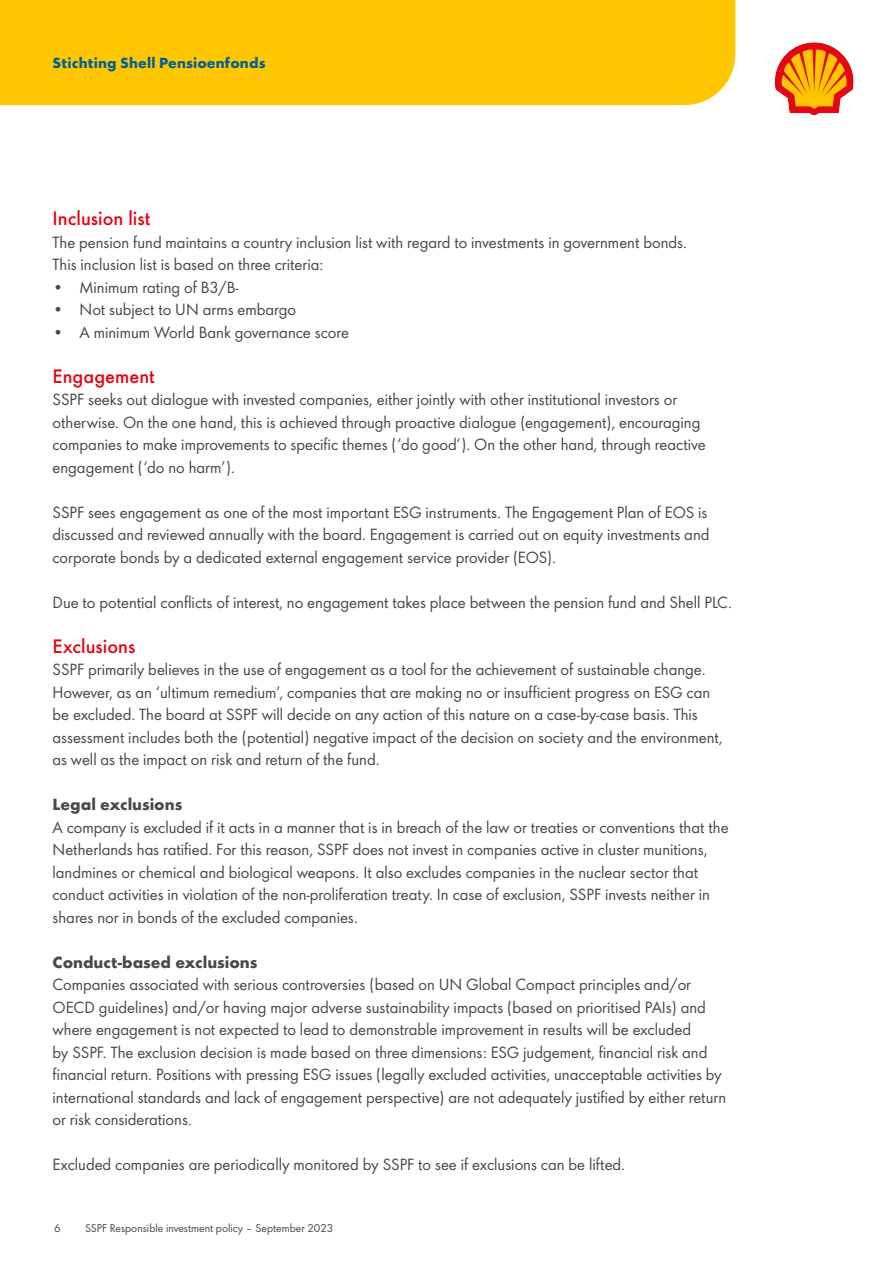
<style>
.page{position:relative;width:893px;height:1263px;background:#fff}
.page>*{position:absolute;margin:0;border:0;box-sizing:border-box;transform-origin:0 0}
.t1{font:500 18px "Shell";color:#e30613}
.t2{font:15px/22.5px "Shell";color:#494949}
.t3{font:700 15px "Shell";color:#494949}
.t4{font:700 13.5px "Shell";letter-spacing:.01em;color:#006097}
.t5{font:10.5px "Shell";color:#494949}
</style>
<div class="page">
<div style="left:0;top:0;width:735px;height:105px;background:#ffc700"></div>
<svg style="left:774px;top:42px;width:80px;height:74px"></svg>
<p class="t4" style="left:53px;top:52px;width:214px">Stichting Shell Pensioenfonds</p>
<p class="t1" style="left:53px;top:203px;width:99px">Inclusion list</p>
<p class="t2" style="left:53px;top:230px;width:636px">The pension fund maintains a country inclusion list with regard to investments in government bonds.<br>This inclusion list is based on three criteria:</p>
<p class="t2" style="left:53px;top:275px;width:188px">• Minimum rating of B3/B-</p>
<p class="t2" style="left:53px;top:297px;width:245px">• Not subject to UN arms embargo</p>
<p class="t2" style="left:53px;top:320px;width:298px">• A minimum World Bank governance score</p>
<p class="t1" style="left:53px;top:361px;width:104px">Engagement</p>
<p class="t2" style="left:53px;top:387px;width:655px">SSPF seeks out dialogue with invested companies, either jointly with other institutional investors or otherwise. On the one hand, this is achieved through proactive dialogue (engagement), encouraging companies to make improvements to specific themes (‘do good’). On the other hand, through reactive engagement (‘do no harm’).</p>
<p class="t2" style="left:53px;top:500px;width:658px">SSPF sees engagement as one of the most important ESG instruments. The Engagement Plan of EOS is discussed and reviewed annually with the board. Engagement is carried out on equity investments and corporate bonds by a dedicated external engagement service provider (EOS).</p>
<p class="t2" style="left:53px;top:590px;width:681px">Due to potential conflicts of interest, no engagement takes place between the pension fund and Shell PLC.</p>
<p class="t1" style="left:53px;top:631px;width:84px">Exclusions</p>
<p class="t2" style="left:53px;top:657px;width:672px">SSPF primarily believes in the use of engagement as a tool for the achievement of sustainable change.<br>However, as an ‘ultimum remedium’, companies that are making no or insufficient progress on ESG can be excluded. The board at SSPF will decide on any action of this nature on a case-by-case basis. This assessment includes both the (potential) negative impact of the decision on society and the environment, as well as the impact on risk and return of the fund.</p>
<p class="t3" style="left:53px;top:792px;width:131px">Legal exclusions</p>
<p class="t2" style="left:53px;top:815px;width:678px">A company is excluded if it acts in a manner that is in breach of the law or treaties or conventions that the Netherlands has ratified. For this reason, SSPF does not invest in companies active in cluster munitions, landmines or chemical and biological weapons. It also excludes companies in the nuclear sector that conduct activities in violation of the non-proliferation treaty. In case of exclusion, SSPF invests neither in shares nor in bonds of the excluded companies.</p>
<p class="t3" style="left:53px;top:949px;width:207px">Conduct-based exclusions</p>
<p class="t2" style="left:53px;top:972px;width:675px">Companies associated with serious controversies (based on UN Global Compact principles and/or OECD guidelines) and/or having major adverse sustainability impacts (based on prioritised PAIs) and where engagement is not expected to lead to demonstrable improvement in results will be excluded<br>by SSPF. The exclusion decision is made based on three dimensions: ESG judgement, financial risk and financial return. Positions with pressing ESG issues (legally excluded activities, unacceptable activities by international standards and lack of engagement perspective) are not adequately justified by either return or risk considerations.</p>
<p class="t2" style="left:53px;top:1152px;width:574px">Excluded companies are periodically monitored by SSPF to see if exclusions can be lifted.</p>
<p class="t5" style="left:54px;top:1219px;width:8px">6</p>
<p class="t5" style="left:85px;top:1219px;width:250px">SSPF Responsible investment policy – September 2023</p>
</div>
